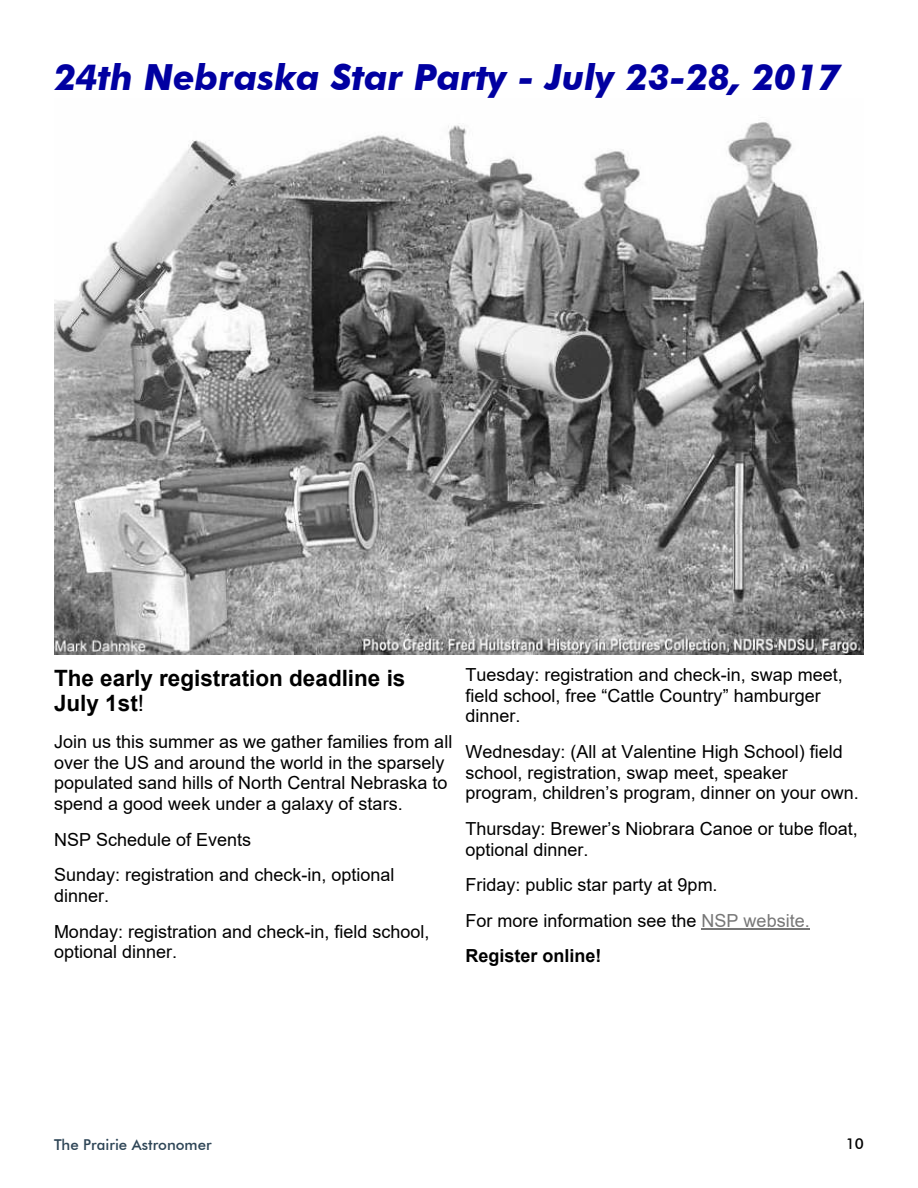
<style>
.page{position:relative;width:918px;height:1188px;background:#fff}
.page>*{position:absolute;margin:0;border:0;box-sizing:border-box;transform-origin:0 0}
.t1{font:italic 700 36px "Futura BT";color:#0100a1}
.t2{font:700 22.5px/25.8px "Arial";color:#000}
.t3{font:18px/20.7px "Arial";color:#000}
.t4{font:500 15px "Futura BT";color:#2e4556}
.t5{font:500 15px "Futura BT";color:#000}
.s1{font-weight:400}
.s2{color:#777}
.s3{font-weight:700}
</style>
<div class="page">
<img style="left:54px;top:122px;width:810px;height:533px">
<hr style="left:702px;top:928px;width:108px;height:1px;background:#777">
<h1 class="t1" style="left:54px;top:63px;width:788px">24th Nebraska Star Party - July 23-28, 2017</h1>
<p class="t2" style="left:54px;top:667px;width:353px">The early registration deadline is<br>July 1st<span class="s1">!</span></p>
<p class="t3" style="left:54px;top:733px;width:400px">Join us this summer as we gather families from all over the US and around the world in the sparsely populated sand hills of North Central Nebraska to spend a good week under a galaxy of stars.</p>
<p class="t3" style="left:54px;top:823px;width:342px;line-height:35.7px">NSP Schedule of Events<br>Sunday: registration and check-in, optional</p>
<p class="t3" style="left:54px;top:879px;width:377px;line-height:35.7px">dinner.<br>Monday: registration and check-in, field school,</p>
<p class="t3" style="left:54px;top:943px;width:125px">optional dinner.</p>
<p class="t3" style="left:465px;top:666px;width:379px">Tuesday: registration and check-in, swap meet, field school, free “Cattle Country” hamburger dinner.</p>
<p class="t3" style="left:465px;top:743px;width:395px">Wednesday: (All at Valentine High School) field school, registration, swap meet, speaker program, children’s program, dinner on your own.</p>
<p class="t3" style="left:465px;top:820px;width:394px">Thursday: Brewer’s Niobrara Canoe or tube float, optional dinner.</p>
<p class="t3" style="left:465px;top:869px;width:346px;line-height:35.7px">Friday: public star party at 9pm.<br>For more information see the <span class="s2">NSP website.<br></span><span class="s3">Register online!</span></p>
<p class="t4" style="left:54px;top:1138px;width:159px">The Prairie Astronomer</p>
<p class="t5" style="left:846px;top:1138px;width:20px">10</p>
</div>
